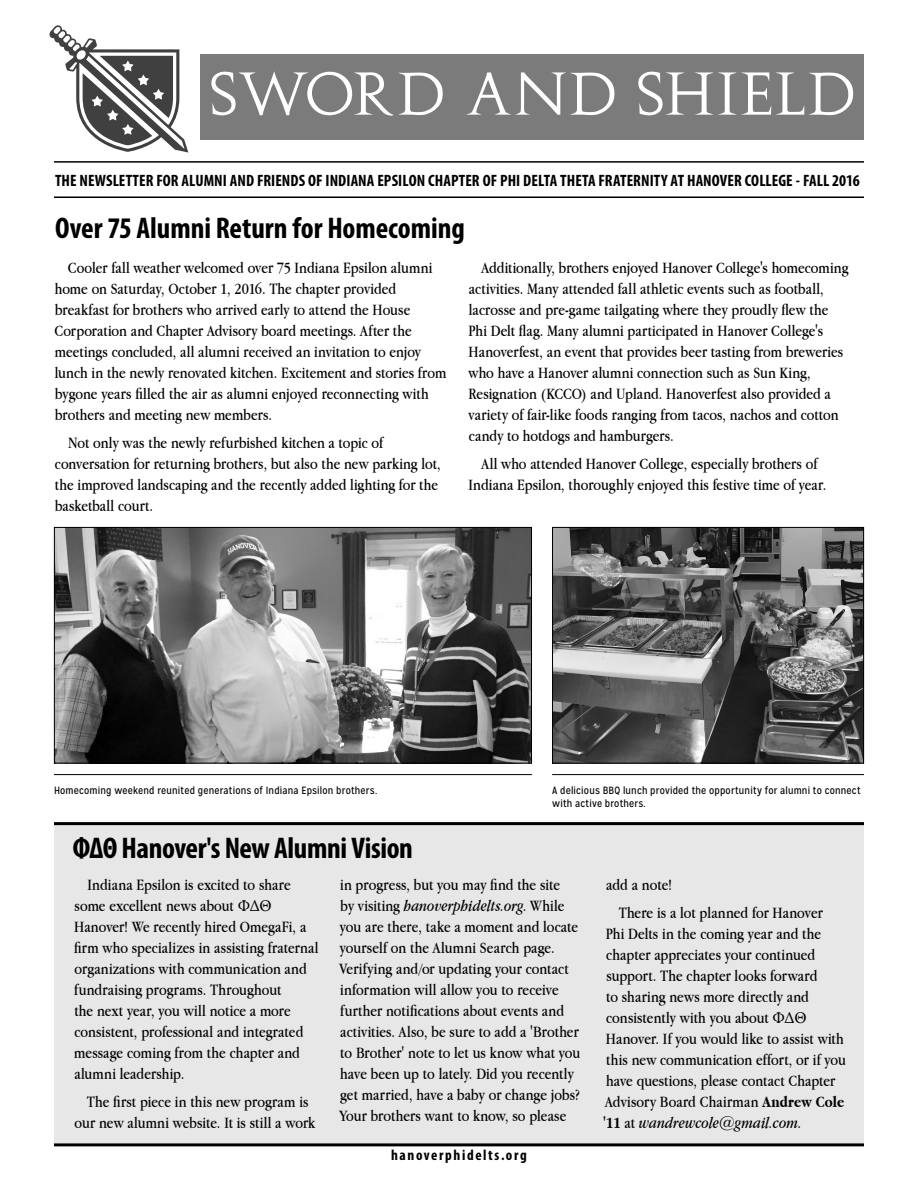
<style>
.page{position:relative;width:918px;height:1188px;background:#fff}
.page>*{position:absolute;margin:0;border:0;box-sizing:border-box;transform-origin:0 0}
.t1{font:57px "Augustus";letter-spacing:.015em;color:#fff}
.t2{font:700 condensed 30px "Myriad Pro";letter-spacing:-.01em;color:#000}
.t3{font:16.5px/21px "Apple Garamond";color:#000}
.t4{font:700 condensed 16.5px "Myriad Pro";letter-spacing:.005em;color:#000}
.t5{font:700 condensed 15px "Myriad Pro";letter-spacing:.105em;color:#000}
.t6{font:10.5px/12.6px "Mission Gothic";letter-spacing:.015em;color:#000}
.s1{font-family:"Minion Pro"}
.s2{font-style:italic}
.s3{font-weight:700}
</style>
<div class="page">
<div style="left:54px;top:825px;width:810px;height:318px;background:#e7e7e7"></div>
<div style="left:201px;top:54px;width:663px;height:85px;background:#7b7b7b"></div>
<hr style="left:54px;top:161px;width:810px;height:2px;background:#000">
<hr style="left:54px;top:196px;width:810px;height:2px;background:#000">
<hr style="left:54px;top:1143px;width:810px;height:3px;background:#000">
<hr style="left:54px;top:822px;width:810px;height:3px;background:#000">
<svg style="left:49px;top:25px;width:139px;height:128px"></svg>
<img style="left:56px;top:529px;width:474px;height:233px">
<div style="left:54px;top:527px;width:478px;height:237px;border:1px solid #000"></div>
<img style="left:554px;top:529px;width:308px;height:233px">
<div style="left:552px;top:527px;width:312px;height:237px;border:1px solid #000"></div>
<hr style="left:552px;top:774px;width:312px;height:1px;background:#000">
<hr style="left:54px;top:774px;width:478px;height:1px;background:#000">
<p class="t1" style="left:210px;top:62px;width:647px">SWORD AND SHIELD</p>
<p class="t4" style="left:55px;top:170px;width:806px">THE NEWSLETTER FOR ALUMNI AND FRIENDS OF INDIANA EPSILON CHAPTER OF PHI DELTA THETA FRATERNITY AT HANOVER COLLEGE - FALL 2016</p>
<p class="t2" style="left:55px;top:209px;width:411px">Over 75 Alumni Return for Homecoming</p>
<p class="t3" style="left:54px;top:257px;width:393px;text-indent:14px">Cooler fall weather welcomed over 75 Indiana Epsilon alumni home on Saturday, October 1, 2016. The chapter provided breakfast for brothers who arrived early to attend the House Corporation and Chapter Advisory board meetings. After the meetings concluded, all alumni received an invitation to enjoy lunch in the newly renovated kitchen. Excitement and stories from bygone years filled the air as alumni enjoyed reconnecting with brothers and meeting new members.</p>
<p class="t3" style="left:55px;top:431px;width:387px;text-indent:13px">Not only was the newly refurbished kitchen a topic of conversation for returning brothers, but also the new parking lot, the improved landscaping and the recently added lighting for the basketball court.</p>
<p class="t3" style="left:469px;top:257px;width:381px;text-indent:13px">Additionally, brothers enjoyed Hanover College's homecoming activities. Many attended fall athletic events such as football, lacrosse and pre-game tailgating where they proudly flew the Phi Delt flag. Many alumni participated in Hanover College's Hanoverfest, an event that provides beer tasting from breweries who have a Hanover alumni connection such as Sun King, Resignation (KCCO) and Upland. Hanoverfest also provided a variety of fair-like foods ranging from tacos, nachos and cotton candy to hotdogs and hamburgers.</p>
<p class="t3" style="left:469px;top:452px;width:359px;text-align:center">All who attended Hanover College, especially brothers of<br>Indiana Epsilon, thoroughly enjoyed this festive time of year.</p>
<p class="t6" style="left:54px;top:785px;width:325px">Homecoming weekend reunited generations of Indiana Epsilon brothers.</p>
<p class="t6" style="left:552px;top:785px;width:310px">A delicious BBQ lunch provided the opportunity for alumni to connect with active brothers.</p>
<p class="t2" style="left:73px;top:830px;width:342px">ΦΔΘ Hanover's New Alumni Vision</p>
<p class="t3" style="left:74px;top:874px;width:246px;text-indent:14px">Indiana Epsilon is excited to share some excellent news about <span class="s1">ΦΔΘ </span>Hanover! We recently hired OmegaFi, a firm who specializes in assisting fraternal organizations with communication and fundraising programs. Throughout<br>the next year, you will notice a more consistent, professional and integrated message coming from the chapter and alumni leadership.</p>
<p class="t3" style="left:74px;top:1091px;width:242px;text-align:center">The first piece in this new program is our new alumni website. It is still a work</p>
<p class="t3" style="left:339px;top:874px;width:242px">in progress, but you may find the site<br>by visiting <span class="s2">hanoverphidelts.org</span>. While you are there, take a moment and locate yourself on the Alumni Search page.<br>Verifying and/or updating your contact information will allow you to receive further notifications about events and activities. Also, be sure to add a 'Brother to Brother' note to let us know what you have been up to lately. Did you recently get married, have a baby or change jobs?<br>Your brothers want to know, so please</p>
<p class="t3" style="left:606px;top:874px;width:67px">add a note!</p>
<p class="t3" style="left:603px;top:902px;width:244px;text-indent:15px">There is a lot planned for Hanover<br>Phi Delts in the coming year and the chapter appreciates your continued support. The chapter looks forward<br>to sharing news more directly and consistently with you about <span class="s1">ΦΔΘ </span>Hanover. If you would like to assist with this new communication effort, or if you have questions, please contact Chapter Advisory Board Chairman <span class="s3">Andrew Cole '11</span> at <span class="s2">wandrewcole@gmail.com</span>.</p>
<p class="t5" style="left:391px;top:1146px;width:137px">hanoverphidelts.org</p>
</div>
